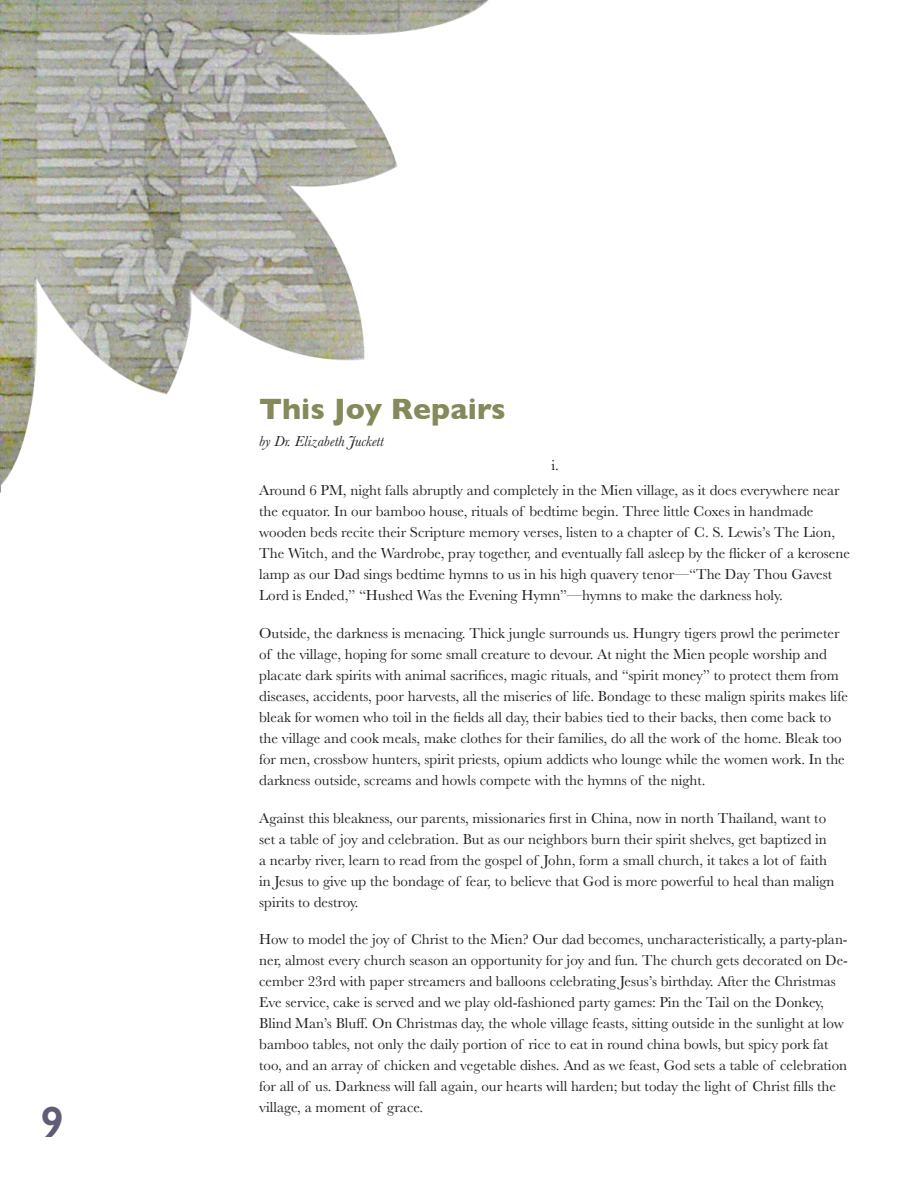
<style>
.page{position:relative;width:918px;height:1188px;background:#fff}
.page>*{position:absolute;margin:0;border:0;box-sizing:border-box;transform-origin:0 0}
.t1{font:600 43.95px "Gill Sans";color:#5f5c75}
.t2{font:700 30px "Gill Sans";color:#868959}
.t3{font:15px/21px "Baskerville";color:#231f20}
.t4{font:italic 15px "Baskerville";color:#231f20}
</style>
<div class="page">
<img style="left:0;top:0;width:489px;height:493px">
<h1 class="t1" style="left:40px;top:1095px;width:25px">9</h1>
<h2 class="t2" style="left:259px;top:391px;width:248px">This Joy Repairs</h2>
<p class="t4" style="left:259px;top:433px;width:126px">by Dr. Elizabeth Juckett</p>
<p class="t3" style="left:259px;top:452px;width:582px;line-height:25.8px;text-indent:292px">i.<br>Around 6 PM, night falls abruptly and completely in the Mien village, as it does everywhere near</p>
<p class="t3" style="left:259px;top:501px;width:592px">the equator. In our bamboo house, rituals of bedtime begin. Three little Coxes in handmade wooden beds recite their Scripture memory verses, listen to a chapter of C. S. Lewis’s The Lion, The Witch, and the Wardrobe, pray together, and eventually fall asleep by the flicker of a kerosene lamp as our Dad sings bedtime hymns to us in his high quavery tenor—“The Day Thou Gavest Lord is Ended,” “Hushed Was the Evening Hymn”—hymns to make the darkness holy.</p>
<p class="t3" style="left:259px;top:623px;width:590px">Outside, the darkness is menacing. Thick jungle surrounds us. Hungry tigers prowl the perimeter of the village, hoping for some small creature to devour. At night the Mien people worship and placate dark spirits with animal sacrifices, magic rituals, and “spirit money” to protect them from diseases, accidents, poor harvests, all the miseries of life. Bondage to these malign spirits makes life bleak for women who toil in the fields all day, their babies tied to their backs, then come back to the village and cook meals, make clothes for their families, do all the work of the home. Bleak too for men, crossbow hunters, spirit priests, opium addicts who lounge while the women work. In the darkness outside, screams and howls compete with the hymns of the night.</p>
<p class="t3" style="left:259px;top:807px;width:577px">Against this bleakness, our parents, missionaries first in China, now in north Thailand, want to set a table of joy and celebration. But as our neighbors burn their spirit shelves, get baptized in a nearby river, learn to read from the gospel of John, form a small church, it takes a lot of faith in Jesus to give up the bondage of fear, to believe that God is more powerful to heal than malign spirits to destroy.</p>
<p class="t3" style="left:259px;top:929px;width:590px">How to model the joy of Christ to the Mien? Our dad becomes, uncharacteristically, a party-plan&shy;ner, almost every church season an opportunity for joy and fun. The church gets decorated on De&shy;cember 23rd with paper streamers and balloons celebrating Jesus’s birthday. After the Christmas Eve service, cake is served and we play old-fashioned party games: Pin the Tail on the Donkey, Blind Man’s Bluff. On Christmas day, the whole village feasts, sitting outside in the sunlight at low bamboo tables, not only the daily portion of rice to eat in round china bowls, but spicy pork fat too, and an array of chicken and vegetable dishes. And as we feast, God sets a table of celebration for all of us. Darkness will fall again, our hearts will harden; but today the light of Christ fills the village, a moment of grace.</p>
</div>
